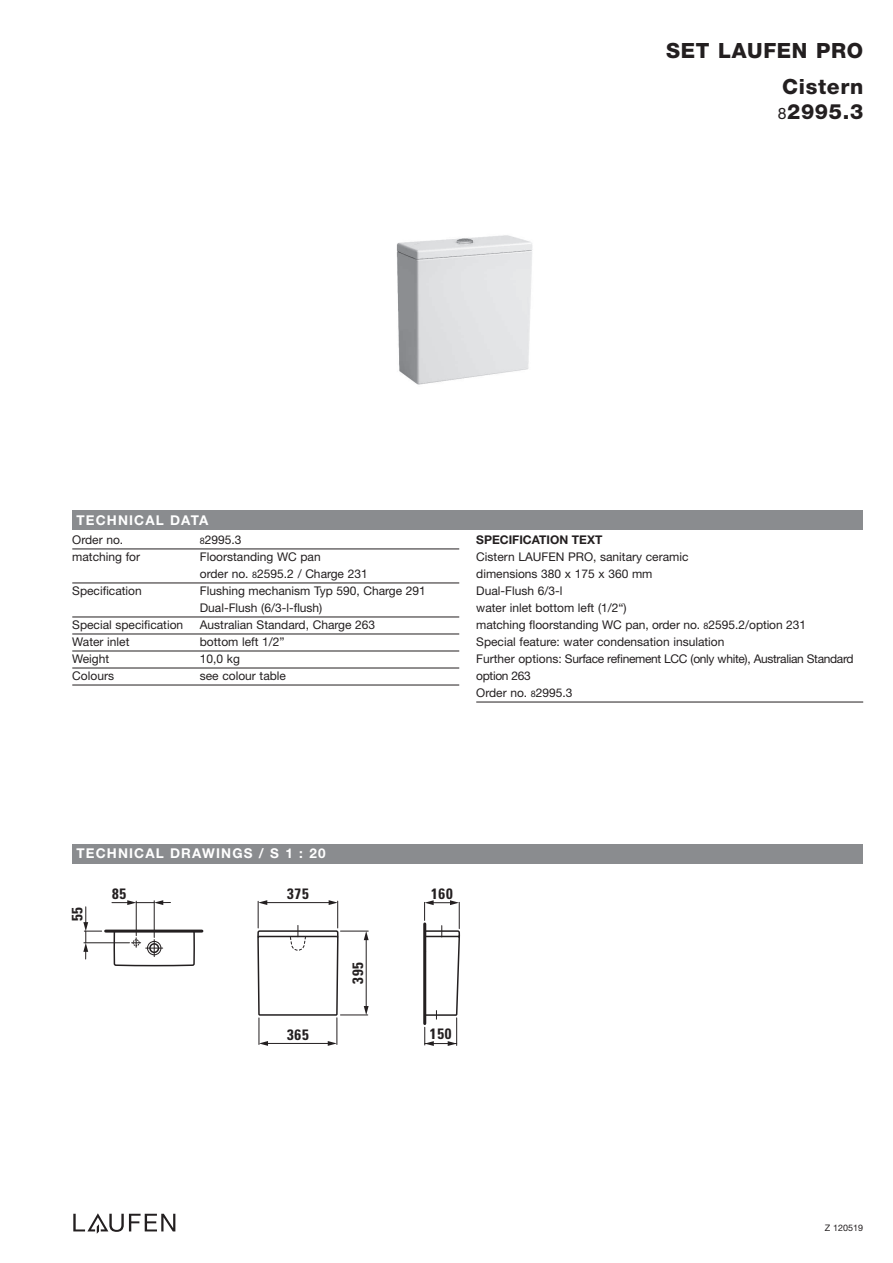
<style>
.page{position:relative;width:893px;height:1263px;background:#fff}
.page>*{position:absolute;margin:0;border:0;box-sizing:border-box;transform-origin:0 0}
.t1{font:800 21px/25.5px "Helvetica Neue";letter-spacing:.03em;color:#231f20}
.t2{font:700 condensed 15px "Univers";letter-spacing:.05em;color:#231f20}
.t3{font:700 13.5px "Helvetica Neue";letter-spacing:.085em;color:#fff}
.t4{font:12px/17px "Helvetica Neue";color:#231f20}
.t5{font:700 12px "Helvetica Neue";color:#231f20}
.t6{font:9px "Helvetica Neue";color:#231f20}
.s1{font-weight:400;font-size:15.75px}
.s2{font-size:9px}
</style>
<div class="page">
<div style="left:72px;top:844px;width:791px;height:19px;background:#8a8c8f"></div>
<div style="left:72px;top:510px;width:791px;height:19px;background:#8a8c8f"></div>
<svg style="left:73px;top:1213px;width:102px;height:21px"></svg>
<hr style="left:72px;top:549px;width:387px;height:1px;background:#231f20">
<hr style="left:72px;top:583px;width:387px;height:1px;background:#231f20">
<hr style="left:72px;top:617px;width:387px;height:1px;background:#231f20">
<hr style="left:72px;top:634px;width:387px;height:1px;background:#231f20">
<hr style="left:72px;top:651px;width:387px;height:1px;background:#231f20">
<hr style="left:72px;top:668px;width:387px;height:1px;background:#231f20">
<hr style="left:72px;top:685px;width:387px;height:1px;background:#231f20">
<hr style="left:476px;top:702px;width:387px;height:1px;background:#231f20">
<hr style="left:106px;top:929px;width:96px;height:3px;background:#231f20">
<svg style="left:257px;top:684px;width:112px;height:362px"></svg>
<hr style="left:267px;top:1043px;width:61px;height:1px;background:#231f20">
<svg style="left:423px;top:900px;width:38px;height:146px"></svg>
<hr style="left:84px;top:942px;width:45px;height:1px;background:#231f20">
<svg style="left:83px;top:907px;width:19px;height:52px"></svg>
<svg style="left:112px;top:650px;width:83px;height:317px"></svg>
<hr style="left:136px;top:901px;width:1px;height:35px;background:#231f20">
<img style="left:396px;top:235px;width:137px;height:150px">
<h1 class="t1" style="left:666px;top:39px;width:198px">SET LAUFEN PRO</h1>
<h1 class="t1" style="left:778px;top:75px;width:87px">Cistern<br><span class="s1">8</span>2995.3</h1>
<p class="t3" style="left:77px;top:515px;width:133px">TECHNICAL DATA</p>
<p class="t4" style="left:72px;top:533px;width:53px">Order no.</p>
<p class="t4" style="left:200px;top:533px;width:43px"><span class="s2">8</span>2995.3</p>
<p class="t4" style="left:72px;top:550px;width:69px">matching for</p>
<p class="t4" style="left:200px;top:550px;width:169px">Floorstanding WC pan<br>order no. <span class="s2">8</span>2595.2 / Charge 231</p>
<p class="t4" style="left:72px;top:584px;width:71px">Specification</p>
<p class="t4" style="left:200px;top:584px;width:228px">Flushing mechanism Typ 590, Charge 291<br>Dual-Flush (6/3-l-flush)</p>
<p class="t4" style="left:72px;top:618px;width:112px">Special specification</p>
<p class="t4" style="left:200px;top:618px;width:177px">Australian Standard, Charge 263</p>
<p class="t4" style="left:72px;top:635px;width:59px">Water inlet</p>
<p class="t4" style="left:200px;top:635px;width:86px">bottom left 1/2”</p>
<p class="t4" style="left:72px;top:652px;width:38px">Weight</p>
<p class="t4" style="left:200px;top:652px;width:42px">10,0 kg</p>
<p class="t4" style="left:72px;top:669px;width:43px">Colours</p>
<p class="t4" style="left:200px;top:669px;width:88px">see colour table</p>
<p class="t5" style="left:476px;top:536px;width:128px">SPECIFICATION TEXT</p>
<p class="t4" style="left:476px;top:550px;width:379px">Cistern LAUFEN PRO, sanitary ceramic<br>dimensions 380 x 175 x 360 mm<br>Dual-Flush 6/3-l<br>water inlet bottom left (1/2“)<br>matching floorstanding WC pan, order no. <span class="s2">8</span>2595.2/option 231<br>Special feature: water condensation insulation<br>Further options: Surface refinement LCC (only white), Australian Standard option 263<br>Order no. <span class="s2">8</span>2995.3</p>
<p class="t3" style="left:77px;top:849px;width:251px">TECHNICAL DRAWINGS / S 1 : 20</p>
<p class="t2" style="left:72px;top:921px;width:16px;rotate:-90deg">55</p>
<p class="t2" style="left:112px;top:888px;width:16px">85</p>
<p class="t2" style="left:287px;top:888px;width:23px">375</p>
<p class="t2" style="left:431px;top:888px;width:23px">160</p>
<p class="t2" style="left:352px;top:984px;width:23px;rotate:-90deg">395</p>
<p class="t2" style="left:287px;top:1029px;width:23px">365</p>
<p class="t2" style="left:430px;top:1028px;width:23px">150</p>
<p class="t6" style="left:825px;top:1224px;width:40px">Z 120519</p>
</div>
